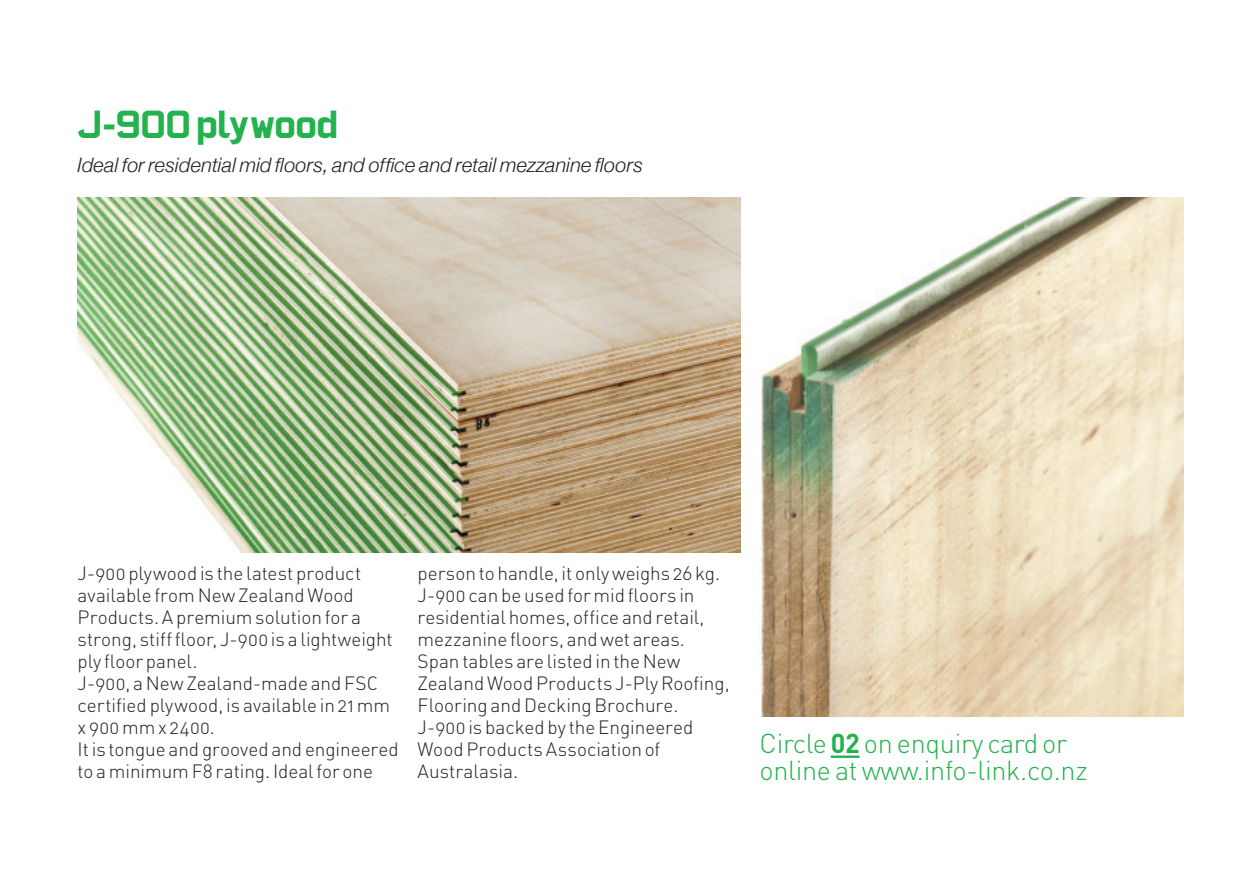
<style>
.page{position:relative;width:1259px;height:891px;background:#fff}
.page>*{position:absolute;margin:0;border:0;box-sizing:border-box;transform-origin:0 0}
.il_headline{font:700 36px "AF Carplates";letter-spacing:-.04em;color:#23b24d;scale:1.1 1}
.il_text_info{font:300 27px/27px "DIN";letter-spacing:-.01em;color:#23b24d}
.il_intro{font:italic 300 20px "Helvetica Neue";letter-spacing:.005em;color:#231f20}
.il_body{font:19px/22px "DIN Light Alternate";color:#231f20}
.s1{font-weight:700}
</style>
<div class="page">
<hr style="left:831px;top:755px;width:28px;height:2px;background:#23b24d">
<img style="left:78px;top:197px;width:663px;height:355px">
<img style="left:761px;top:197px;width:422px;height:518px">
<p class="il_headline" style="left:76px;top:101px;width:240px">J-900 plywood</p>
<p class="il_intro" style="left:78px;top:153px;width:567px">Ideal for residential mid floors, and office and retail mezzanine floors</p>
<p class="il_body" style="left:78px;top:561px;width:316px">J-900 plywood is the latest product available from New Zealand Wood<br>Products. A premium solution for a strong, stiff floor, J-900 is a lightweight ply floor panel.</p>
<p class="il_body" style="left:78px;top:671px;width:314px">J-900, a New Zealand-made and FSC certified plywood, is available in 21 mm x 900 mm x 2400.</p>
<p class="il_body" style="left:78px;top:737px;width:323px">It is tongue and grooved and engineered to a minimum F8 rating. Ideal for one</p>
<p class="il_body" style="left:417px;top:561px;width:304px">person to handle, it only weighs 26 kg.</p>
<p class="il_body" style="left:417px;top:583px;width:288px">J-900 can be used for mid floors in residential homes, office and retail, mezzanine floors, and wet areas.</p>
<p class="il_body" style="left:417px;top:649px;width:314px">Span tables are listed in the New<br>Zealand Wood Products J-Ply Roofing,<br>Flooring and Decking Brochure.</p>
<p class="il_body" style="left:417px;top:715px;width:277px">J-900 is backed by the Engineered<br>Wood Products Association of<br>Australasia.</p>
<p class="il_text_info" style="left:759px;top:729px;width:329px">Circle <span class="s1">02</span> on enquiry card or online at www.info-link.co.nz</p>
</div>
